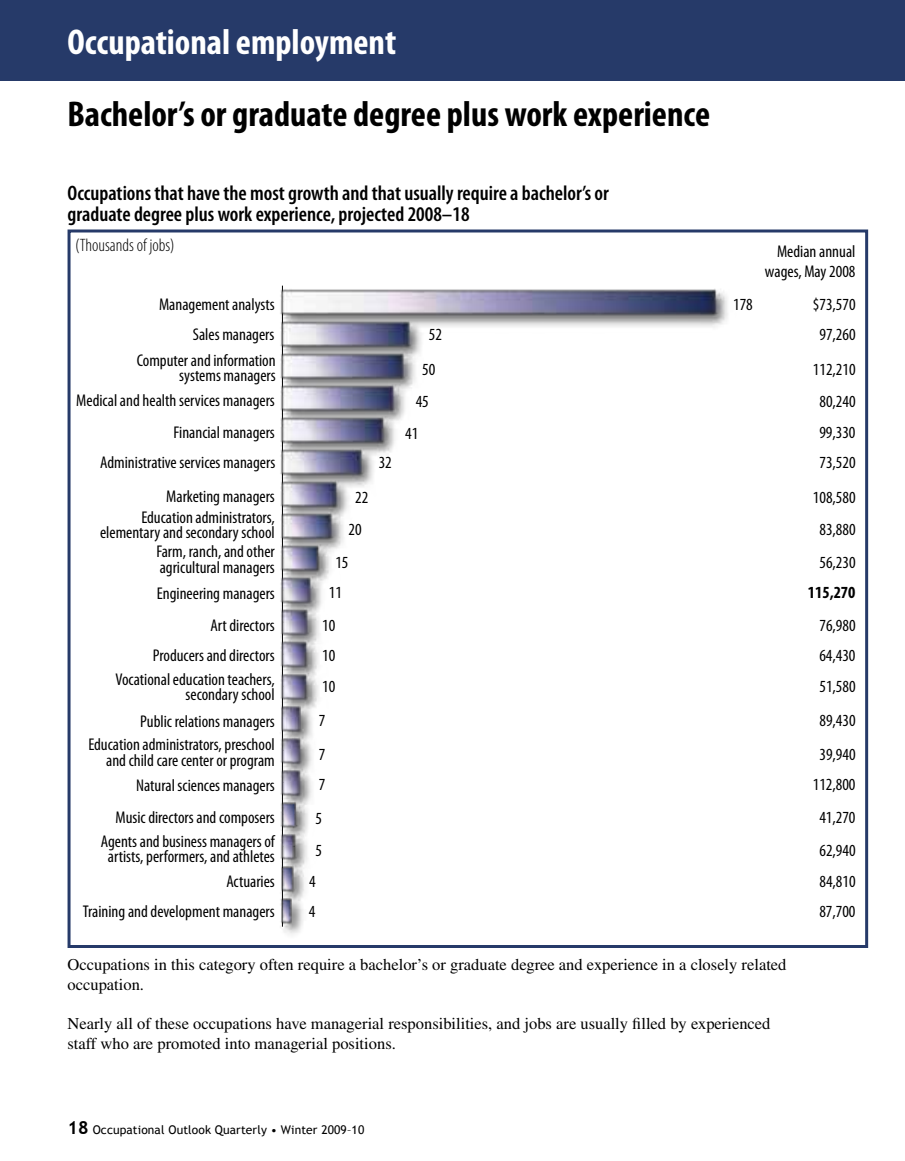
<style>
.page{position:relative;width:905px;height:1161px;background:#fff}
.page>*{position:absolute;margin:0;border:0;box-sizing:border-box;transform-origin:0 0}
.t1{font:700 condensed 36px "Myriad Pro";color:#000}
.t2{font:700 condensed 36px "Myriad Pro";color:#fff}
.t3{font:600 condensed 21px/21px "Myriad Pro";color:#000}
.t4{font:300 condensed 18px "Myriad Pro";color:#000}
.t5{font:condensed 17.1px/15.3px "Myriad Pro";color:#000;text-align:center}
.t6{font:700 condensed 17.1px "Myriad Pro";color:#000}
.t7{font:16.5px/19.8px "Times";color:#000}
.t8{font:12px "Trebuchet MS";letter-spacing:.01em;color:#000}
.s1{font-weight:700;font-size:18px}
</style>
<div class="page">
<div style="left:0;top:0;width:904px;height:81px;background:#263a69"></div>
<img style="left:458px;top:289px;width:270px;height:38px">
<img style="left:280px;top:285px;width:178px;height:42px">
<img style="left:280px;top:317px;width:172px;height:32px">
<img style="left:280px;top:349px;width:141px;height:32px">
<img style="left:280px;top:381px;width:135px;height:32px">
<img style="left:280px;top:413px;width:124px;height:40px">
<img style="left:280px;top:445px;width:105px;height:32px">
<img style="left:280px;top:477px;width:93px;height:32px">
<img style="left:280px;top:509px;width:67px;height:32px">
<img style="left:280px;top:541px;width:63px;height:32px">
<img style="left:280px;top:573px;width:49px;height:32px">
<img style="left:280px;top:605px;width:41px;height:32px">
<img style="left:280px;top:637px;width:39px;height:32px">
<img style="left:280px;top:669px;width:39px;height:32px">
<img style="left:280px;top:701px;width:37px;height:32px">
<img style="left:280px;top:733px;width:32px;height:32px">
<img style="left:280px;top:765px;width:32px;height:32px">
<img style="left:280px;top:797px;width:31px;height:32px">
<img style="left:280px;top:829px;width:28px;height:106px">
<div style="left:68px;top:230px;width:800px;height:718px;border:3px solid #263a69"></div>
<h1 class="t2" style="left:68px;top:22px;width:330px">Occupational employment</h1>
<h1 class="t1" style="left:68px;top:94px;width:644px">Bachelor’s or graduate degree plus work experience</h1>
<p class="t3" style="left:68px;top:183px;width:543px">Occupations that have the most growth and that usually require a bachelor’s or graduate degree plus work experience, projected 2008–18</p>
<p class="t4" style="left:75px;top:236px;width:101px">(Thousands of jobs)</p>
<p class="t5" style="left:159px;top:297px;width:117px">Management analysts</p>
<p class="t5" style="left:733px;top:296px;width:21px">178</p>
<p class="t5" style="left:422px;top:317px;width:21px;line-height:34.5px">52<br>50</p>
<p class="t5" style="left:405px;top:385px;width:25px;line-height:32px;text-align:left;text-indent:10px">45<br>41</p>
<p class="t5" style="left:378px;top:455px;width:15px">32</p>
<p class="t5" style="left:355px;top:489px;width:15px">22</p>
<p class="t5" style="left:348px;top:521px;width:15px">20</p>
<p class="t5" style="left:335px;top:554px;width:15px">15</p>
<p class="t5" style="left:193px;top:327px;width:83px">Sales managers</p>
<p class="t5" style="left:137px;top:352px;width:140px;text-align:right">Computer and information systems managers</p>
<p class="t5" style="left:76px;top:393px;width:200px">Medical and health services managers</p>
<p class="t5" style="left:173px;top:425px;width:103px">Financial managers</p>
<p class="t5" style="left:100px;top:455px;width:177px">Administrative services managers</p>
<p class="t5" style="left:166px;top:489px;width:110px">Marketing managers</p>
<p class="t5" style="left:100px;top:509px;width:176px;text-align:right">Education administrators, elementary and secondary school</p>
<p class="t5" style="left:156px;top:544px;width:120px;text-align:left">Farm, ranch, and other agricultural managers</p>
<p class="t5" style="left:157px;top:585px;width:119px">Engineering managers</p>
<p class="t5" style="left:210px;top:617px;width:66px">Art directors</p>
<p class="t5" style="left:116px;top:643px;width:161px;line-height:24.5px;text-align:right">Producers and directors<br>Vocational education teachers,</p>
<p class="t5" style="left:185px;top:687px;width:91px">secondary school</p>
<p class="t5" style="left:140px;top:713px;width:136px">Public relations managers</p>
<p class="t5" style="left:88px;top:737px;width:188px;text-align:right">Education administrators, preschool and child care center or program</p>
<p class="t5" style="left:136px;top:777px;width:140px">Natural sciences managers</p>
<p class="t5" style="left:115px;top:810px;width:161px">Music directors and composers</p>
<p class="t5" style="left:101px;top:833px;width:176px">Agents and business managers of artists, performers, and athletes</p>
<p class="t5" style="left:226px;top:874px;width:50px">Actuaries</p>
<p class="t5" style="left:83px;top:904px;width:193px">Training and development managers</p>
<p class="t5" style="left:329px;top:584px;width:15px">11</p>
<p class="t5" style="left:322px;top:610px;width:15px;line-height:29.8px;text-align:left">10<br>10</p>
<p class="t5" style="left:319px;top:669px;width:18px;line-height:34px;text-align:left">10<br>7</p>
<p class="t5" style="left:319px;top:738px;width:8px;line-height:30.8px;text-align:left">7<br>7</p>
<p class="t5" style="left:309px;top:802px;width:15px;line-height:32px">5<br>5<br>4</p>
<p class="t5" style="left:309px;top:904px;width:8px">4</p>
<p class="t5" style="left:765px;top:240px;width:92px;line-height:20.4px;text-align:right">Median annual wages, May 2008</p>
<p class="t5" style="left:812px;top:288px;width:44px;line-height:30.8px">$73,570<br>97,260</p>
<p class="t5" style="left:812px;top:353px;width:44px;line-height:31px">112,210<br>80,240<br>99,330<br>73,520</p>
<p class="t5" style="left:812px;top:481px;width:44px;line-height:32.5px">108,580<br>83,880<br>56,230</p>
<p class="t6" style="left:807px;top:581px;width:49px">115,270</p>
<p class="t5" style="left:819px;top:617px;width:38px">76,980</p>
<p class="t5" style="left:819px;top:647px;width:38px">64,430</p>
<p class="t5" style="left:819px;top:679px;width:38px">51,580</p>
<p class="t5" style="left:819px;top:704px;width:38px;line-height:33.3px;text-align:left">89,430<br>39,940</p>
<p class="t5" style="left:812px;top:768px;width:44px;line-height:32.8px">112,800<br>41,270<br>62,940</p>
<p class="t5" style="left:819px;top:867px;width:38px;line-height:29.8px;text-align:left">84,810<br>87,700</p>
<p class="t7" style="left:68px;top:954px;width:720px">Occupations in this category often require a bachelor’s or graduate degree and experience in a closely related occupation.</p>
<p class="t7" style="left:68px;top:1014px;width:704px">Nearly all of these occupations have managerial responsibilities, and jobs are usually filled by experienced staff who are promoted into managerial positions.</p>
<p class="t8" style="left:68px;top:1123px;width:298px"><span class="s1">18</span> Occupational Outlook Quarterly • Winter 2009–10</p>
</div>
